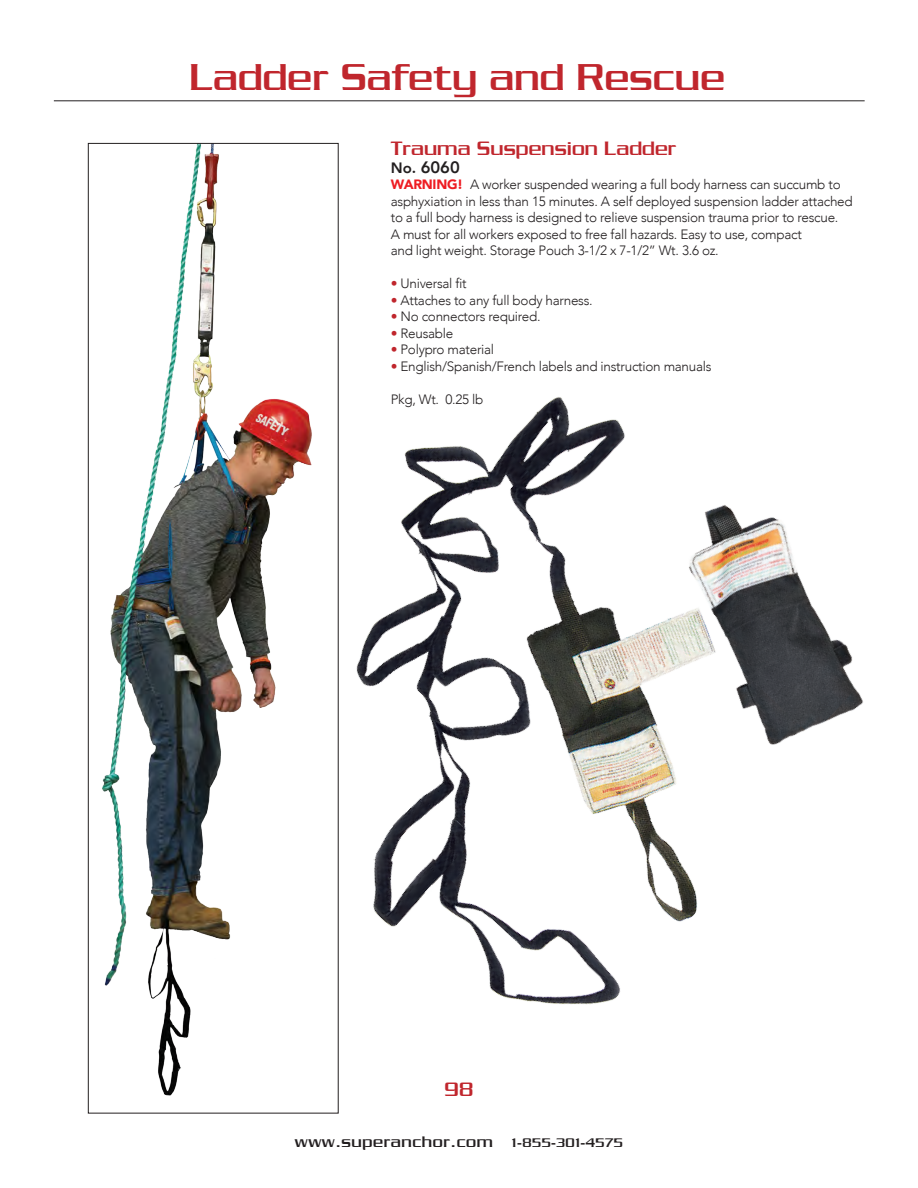
<style>
.page{position:relative;width:918px;height:1188px;background:#fff}
.page>*{position:absolute;margin:0;border:0;box-sizing:border-box;transform-origin:0 0}
.t1{font:600 40.5px "Chainlink";color:#c0262d}
.t2{font:600 21px "Chainlink";color:#c0262d}
.t3{font:600 16.5px "Chainlink";letter-spacing:.03em;color:#231f20}
.t4{font:800 16.5px "Avenir";color:#231f20}
.t5{font:300 13.5px "Avenir";letter-spacing:-.02em;color:#231f20}
.s1{font-size:15px}
.s2{font-weight:900;color:#ee1d23}
.s3{color:#c0262d}
.s4{font-size:13.5px}
</style>
<div class="page">
<hr style="left:54px;top:100px;width:811px;height:1px;background:#231f20">
<img style="left:102px;top:145px;width:117px;height:841px">
<img style="left:114px;top:260px;width:749px;height:841px">
<p class="t1" style="left:190px;top:54px;width:537px">Ladder Safety and Rescue</p>
<p class="t2" style="left:391px;top:136px;width:287px">Trauma Suspension Ladder</p>
<p class="t4" style="left:391px;top:154px;width:71px"><span class="s1">No.</span> 6060</p>
<p class="t5" style="left:391px;top:177px;width:451px"><span class="s2">WARNING!</span> A worker suspended wearing a full body harness can succumb to</p>
<p class="t5" style="left:391px;top:193px;width:463px">asphyxiation in less than 15 minutes. A self deployed suspension ladder attached</p>
<p class="t5" style="left:391px;top:210px;width:449px">to a full body harness is designed to relieve suspension trauma prior to rescue.</p>
<p class="t5" style="left:391px;top:226px;width:413px">A must for all workers exposed to free fall hazards. Easy to use, compact</p>
<p class="t5" style="left:391px;top:243px;width:329px">and light weight. Storage Pouch 3-1/2 x 7-1/2” Wt. 3.6 oz.</p>
<p class="t5" style="left:391px;top:276px;width:77px"><span class="s3">•</span> Universal fit</p>
<p class="t5" style="left:391px;top:292px;width:203px"><span class="s3">•</span> Attaches to any full body harness.</p>
<p class="t5" style="left:391px;top:309px;width:151px"><span class="s3">•</span> No connectors required.</p>
<p class="t5" style="left:391px;top:325px;width:64px"><span class="s3">•</span> Reusable</p>
<p class="t5" style="left:391px;top:342px;width:105px"><span class="s3">•</span> Polypro material</p>
<p class="t5" style="left:391px;top:358px;width:322px"><span class="s3">•</span> English/Spanish/French labels and instruction manuals</p>
<p class="t5" style="left:391px;top:391px;width:94px">Pkg, Wt. 0.25 lb</p>
<p class="t2" style="left:445px;top:1078px;width:30px">98</p>
<p class="t3" style="left:295px;top:1132px;width:330px">www.superanchor.com <span class="s4">1-855-301-4575</span></p>
</div>
